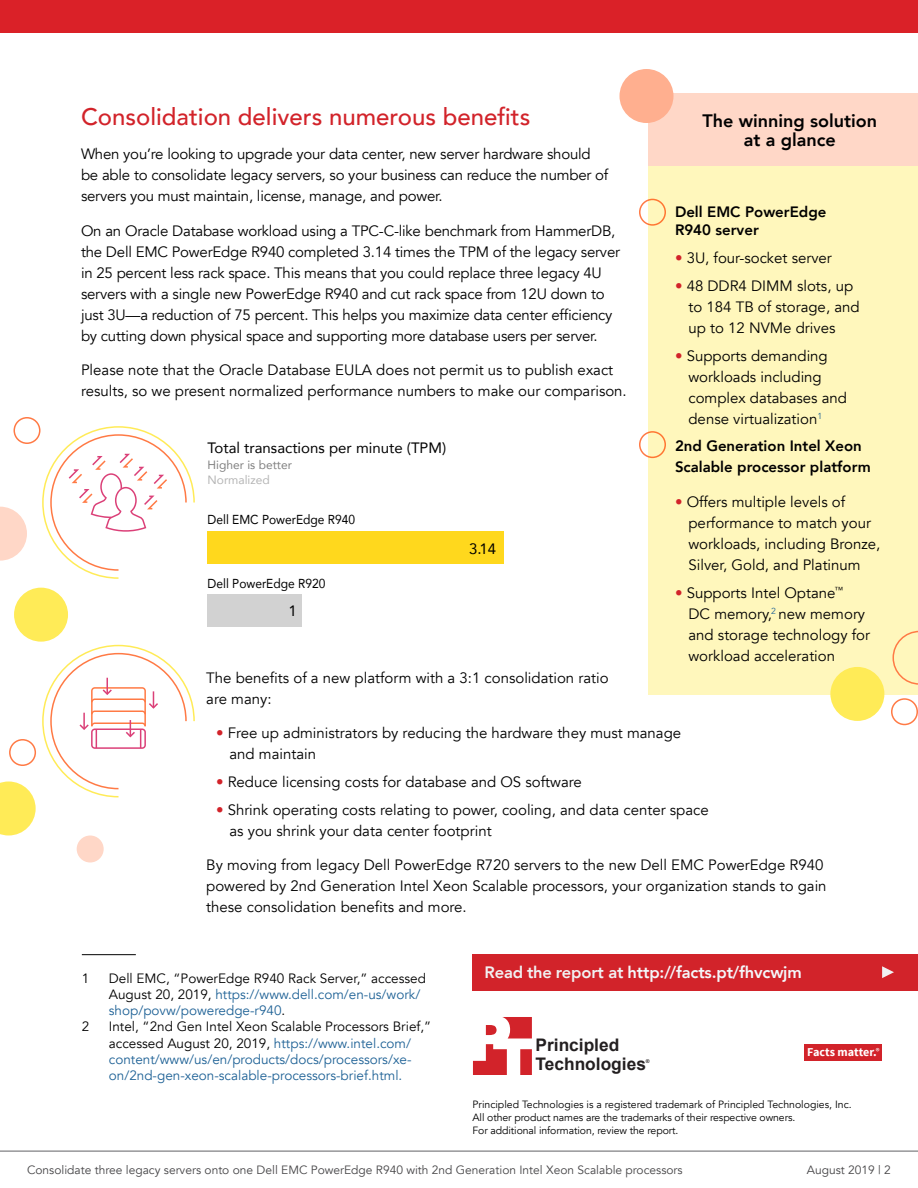
<style>
.page{position:relative;width:918px;height:1188px;background:#fff}
.page>*{position:absolute;margin:0;border:0;box-sizing:border-box;transform-origin:0 0}
.t1{font:500 24px "Avenir";color:#d2232a}
.t2{font:800 18px/19.5px "Avenir";color:#000;text-align:center}
.t3{font:700 17.4px/18.5px "Arial";color:#231f20}
.t4{font:800 16.5px "Avenir";letter-spacing:-.01em;color:#f4f7fa}
.t5{font:15px/21px "Avenir";color:#000}
.t6{font:800 15px/18px "Avenir";color:#000}
.t7{font:15px "Avenir";color:#000}
.t8{font:13.5px/16.2px "Avenir";color:#1f6296}
.t9{font:13.5px/16.2px "Avenir";color:#000}
.t10{font:13.05px "Avenir";color:#000;scale:.92 1}
.t11{font:12px "Avenir";color:#464547}
.t12{font:12px "Avenir";color:#808080}
.t13{font:700 12px "Source Sans Pro";color:#fff}
.t14{font:12px "Avenir";color:#b5b5b5}
.t15{font:10.5px/12.6px "Avenir";letter-spacing:-.01em;color:#000}
.t16{font:700 5.25px "Arial";color:#231f20}
.s1{color:#d2232a}
.s2{color:#1f6296}
.s3{color:#000}
.s4{color:#f1f1f2}
.s5{font-weight:600;font-size:8.55px}
</style>
<div class="page">
<hr style="left:82px;top:954px;width:54px;height:1px;background:#000">
<div style="left:208px;top:594px;width:94px;height:32px;background:#d2d2d2"></div>
<div style="left:208px;top:532px;width:296px;height:32px;background:#ffd81d"></div>
<svg style="left:42px;top:645px;width:153px;height:152px"></svg>
<div style="left:472px;top:954px;width:446px;height:37px;background:#d2232a"></div>
<svg style="left:473px;top:1017px;width:59px;height:58px"></svg>
<div style="left:804px;top:1044px;width:78px;height:17px;background:#d2232a"></div>
<svg style="left:882px;top:966px;width:12px;height:12px"></svg>
<div style="left:648px;top:166px;width:270px;height:528px;background:#fff7bc"></div>
<div style="left:648px;top:94px;width:270px;height:72px;background:#ffd7c7"></div>
<div style="left:639px;top:199px;width:27px;height:27px;border:2px solid #ff7a45;border-radius:50%"></div>
<div style="left:639px;top:431px;width:27px;height:27px;border:2px solid #ff7a45;border-radius:50%"></div>
<svg style="left:892px;top:631px;width:26px;height:54px"></svg>
<svg style="left:0;top:507px;width:27px;height:54px"></svg>
<div style="left:891px;top:698px;width:27px;height:27px;border:2px solid #ff7a45;border-radius:50%"></div>
<div style="left:9px;top:739px;width:27px;height:27px;border:2px solid #ff7a45;border-radius:50%"></div>
<div style="left:77px;top:836px;width:27px;height:26px;background:#ffd7c7;border-radius:50%"></div>
<div style="left:14px;top:417px;width:26px;height:27px;border:2px solid #ff7a45;border-radius:50%"></div>
<div style="left:830px;top:667px;width:54px;height:54px;background:#ffeb57;border-radius:50%"></div>
<div style="left:14px;top:588px;width:54px;height:54px;background:#ffeb57;border-radius:50%"></div>
<svg style="left:0;top:782px;width:36px;height:54px"></svg>
<div style="left:620px;top:69px;width:54px;height:54px;background:#ffaf8f;border-radius:50%"></div>
<svg style="left:42px;top:426px;width:153px;height:153px"></svg>
<hr style="left:0;top:1151px;width:918px;height:1px;background:#616264">
<div style="left:0;top:0;width:918px;height:32px;background:#da2128"></div>
<h1 class="t1" style="left:81px;top:96px;width:451px">Consolidation delivers numerous benefits</h1>
<p class="t5" style="left:81px;top:144px;width:529px">When you’re looking to upgrade your data center, new server hardware should be able to consolidate legacy servers, so your business can reduce the number of servers you must maintain, license, manage, and power.</p>
<p class="t5" style="left:81px;top:221px;width:541px">On an Oracle Database workload using a TPC-C-like benchmark from HammerDB, the Dell EMC PowerEdge R940 completed 3.14 times the TPM of the legacy server in 25 percent less rack space. This means that you could replace three legacy 4U servers with a single new PowerEdge R940 and cut rack space from 12U down to just 3U—a reduction of 75 percent. This helps you maximize data center efficiency by cutting down physical space and supporting more database users per server.</p>
<p class="t5" style="left:81px;top:360px;width:547px">Please note that the Oracle Database EULA does not permit us to publish exact results, so we present normalized performance numbers to make our comparison.</p>
<p class="t7" style="left:208px;top:436px;width:240px">Total transactions per minute (TPM)</p>
<p class="t12" style="left:208px;top:456px;width:86px">Higher is better</p>
<p class="t14" style="left:208px;top:470px;width:64px">Normalized</p>
<p class="t10" style="left:208px;top:509px;width:162px">Dell EMC PowerEdge R940</p>
<p class="t10" style="left:208px;top:573px;width:130px">Dell PowerEdge R920</p>
<p class="t7" style="left:288px;top:599px;width:10px">1</p>
<p class="t7" style="left:469px;top:536px;width:29px">3.14</p>
<p class="t2" style="left:702px;top:111px;width:176px">The winning solution at a glance</p>
<p class="t6" style="left:675px;top:203px;width:153px">Dell EMC PowerEdge<br>R940 server</p>
<p class="t5" style="left:675px;top:248px;width:158px"><span class="s1">•</span> 3U, four-socket server</p>
<p class="t5" style="left:688px;top:275px;width:173px;text-indent:-14px"><span class="s1">•</span> 48 DDR4 DIMM slots, up to 184 TB of storage, and up to 12 NVMe drives</p>
<p class="t5" style="left:688px;top:345px;width:160px;text-indent:-14px"><span class="s1">•</span> Supports demanding workloads including complex databases and dense virtualization<sup>1</sup></p>
<p class="t6" style="left:675px;top:436px;width:197px;line-height:21px">2nd Generation Intel Xeon<br>Scalable processor platform</p>
<p class="t5" style="left:688px;top:491px;width:193px;text-indent:-14px"><span class="s1">•</span> Offers multiple levels of performance to match your workloads, including Bronze,<br>Silver, Gold, and Platinum</p>
<p class="t5" style="left:688px;top:582px;width:183px;text-indent:-13px"><span class="s1">•</span> Supports Intel Optane<sup>™<br></sup>DC memory,<sup>2</sup> new memory and storage technology for workload acceleration</p>
<p class="t5" style="left:206px;top:668px;width:404px">The benefits of a new platform with a 3:1 consolidation ratio are many:</p>
<p class="t5" style="left:230px;top:723px;width:453px;text-indent:-14px"><span class="s1">•</span> Free up administrators by reducing the hardware they must manage and maintain</p>
<p class="t5" style="left:216px;top:772px;width:367px"><span class="s1">•</span> Reduce licensing costs for database and OS software</p>
<p class="t5" style="left:230px;top:800px;width:481px;text-indent:-14px"><span class="s1">•</span> Shrink operating costs relating to power, cooling, and data center space as you shrink your data center footprint</p>
<p class="t5" style="left:206px;top:855px;width:622px">By moving from legacy Dell PowerEdge R720 servers to the new Dell EMC PowerEdge R940 powered by 2nd Generation Intel Xeon Scalable processors, your organization stands to gain these consolidation benefits and more.</p>
<p class="t9" style="left:82px;top:970px;width:9px">1</p>
<p class="t9" style="left:109px;top:970px;width:319px">Dell EMC, “PowerEdge R940 Rack Server,” accessed<br>August 20, 2019, <span class="s2">https://www.dell.com/en-us/work/ shop/povw/poweredge-r940</span>.</p>
<p class="t9" style="left:82px;top:1019px;width:9px">2</p>
<p class="t8" style="left:109px;top:1019px;width:324px"><span class="s3">Intel, “2nd Gen Intel Xeon Scalable Processors Brief,” accessed August 20, 2019,</span> https://www.intel.com/ content/www/us/en/products/docs/processors/xe&shy;on/2nd-gen-xeon-scalable-processors-brief.html.</p>
<p class="t4" style="left:484px;top:959px;width:319px"><span class="s4">Read the report at</span> http://facts.pt/fhvcwjm</p>
<p class="t3" style="left:536px;top:1036px;width:112px">Principled<br>Technologies</p>
<p class="t16" style="left:646px;top:1057px;width:5px">®</p>
<p class="t13" style="left:807px;top:1044px;width:74px">Facts matter.<span class="s5">®</span></p>
<p class="t15" style="left:472px;top:1099px;width:381px">Principled Technologies is a registered trademark of Principled Technologies, Inc.<br>All other product names are the trademarks of their respective owners.<br>For additional information, review the report.</p>
<p class="t11" style="left:27px;top:1163px;width:657px">Consolidate three legacy servers onto one Dell EMC PowerEdge R940 with 2nd Generation Intel Xeon Scalable processors</p>
<p class="t11" style="left:807px;top:1163px;width:86px">August 2019 | 2</p>
</div>
